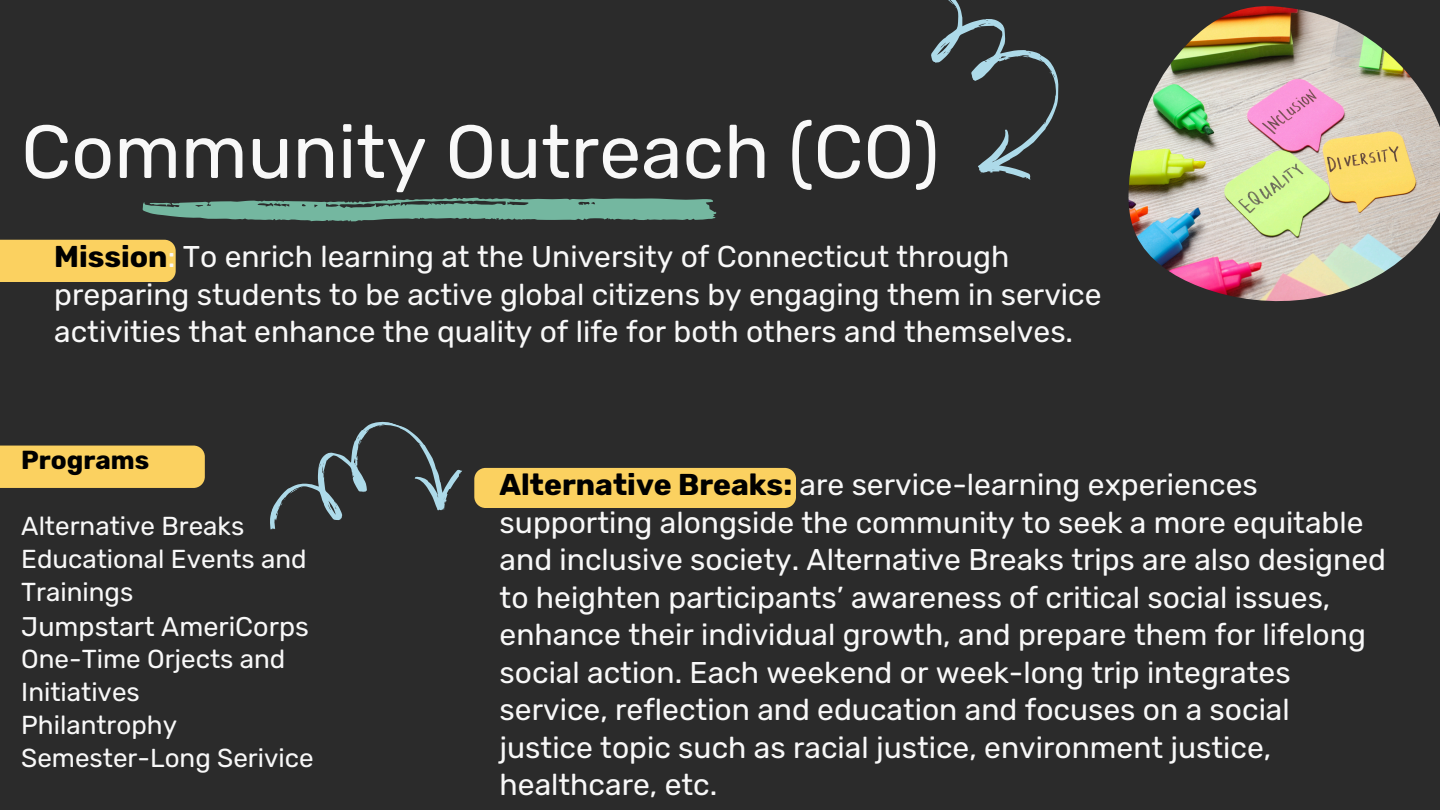
<style>
.page{position:relative;width:1440px;height:810px;background:#2b2b2b}
.page>*{position:absolute;margin:0;border:0;box-sizing:border-box;transform-origin:0 0}
.t1{font:75px "Rubik";color:#f8f8f8}
.t2{font:30px/37.5px "Rubik";color:#f8f8f8}
.t3{font:27px "Rubik";color:#f8f8f8}
.t4{font:26px/33px "Rubik";color:#f8f8f8}
.t5{font:700 26px "Rubik";color:#000}
.s1{font-weight:700;color:#000}
</style>
<div class="page">
<svg style="left:142px;top:197px;width:575px;height:24px"></svg>
<img style="left:1128px;top:6px;width:312px;height:295px">
<svg style="left:931px;top:0;width:127px;height:180px"></svg>
<div style="left:0;top:240px;width:176px;height:42px;background:#fbd160"></div>
<svg style="left:270px;top:421px;width:526px;height:109px"></svg>
<div style="left:0;top:446px;width:205px;height:42px;background:#fbd160"></div>
<h1 class="t1" style="left:21px;top:108px;width:920px">Community Outreach (CO)</h1>
<p class="t2" style="left:54px;top:238px;width:1049px"><span class="s1">Mission</span>: To enrich learning at the University of Connecticut through preparing students to be active global citizens by engaging them in service activities that enhance the quality of life for both others and themselves.</p>
<p class="t5" style="left:21px;top:445px;width:129px">Programs</p>
<p class="t4" style="left:21px;top:510px;width:225px">Alternative Breaks</p>
<h3 class="t4" style="left:21px;top:543px;width:287px">Educational Events and<br>Trainings</h3>
<p class="t3" style="left:21px;top:611px;width:289px">Jumpstart AmeriCorps</p>
<p class="t4" style="left:21px;top:643px;width:266px">One-Time Orjects and<br>Initiatives</p>
<p class="t4" style="left:21px;top:709px;width:157px">Philantrophy</p>
<p class="t4" style="left:21px;top:742px;width:294px">Semester-Long Serivice</p>
<h2 class="t2" style="left:500px;top:466px;width:888px"><span class="s1">Alternative Breaks:</span> are service-learning experiences supporting alongside the community to seek a more equitable and inclusive society. Alternative Breaks trips are also designed to heighten participants’ awareness of critical social issues, enhance their individual growth, and prepare them for lifelong social action. Each weekend or week-long trip integrates service, reflection and education and focuses on a social justice topic such as racial justice, environment justice, healthcare, etc.</h2>
</div>
